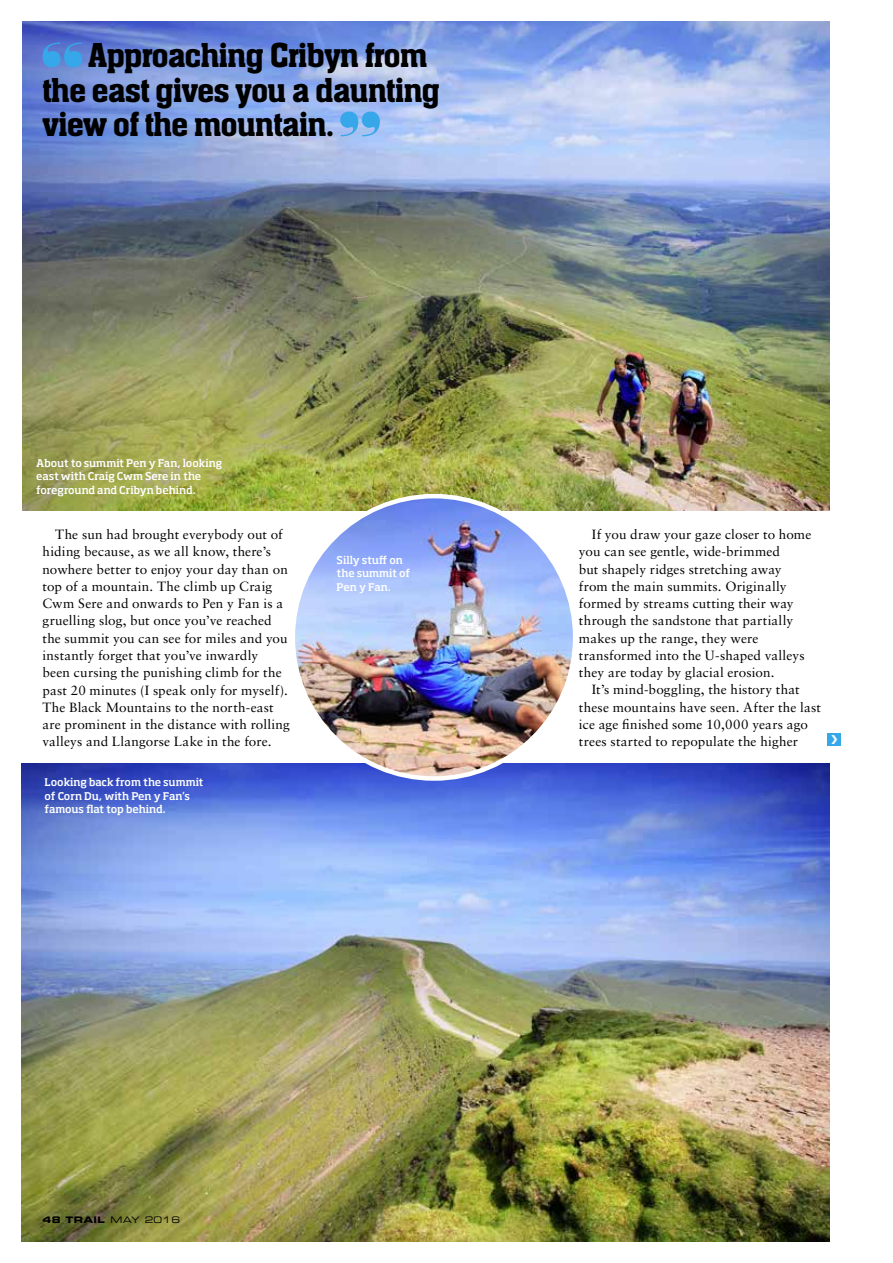
<style>
.page{position:relative;width:893px;height:1263px;background:#fff}
.page>*{position:absolute;margin:0;border:0;box-sizing:border-box;transform-origin:0 0}
.t1{font:36px/34.5px "Aachen Medium Plain";letter-spacing:-.015em;color:#000}
.t2{font:13.35px/17.2px "Sabon";letter-spacing:.01em;color:#000}
.t3{font:500 10.5px/13.5px "Soho Std";color:#fff}
.t4{font:9px "Eurostile Bold Extended Two";letter-spacing:.03em;color:#000}
.s1{font-family:"Eurostile Extended Two"}
</style>
<div class="page">
<img style="left:21px;top:763px;width:808px;height:479px">
<img style="left:23px;top:21px;width:806px;height:489px">
<img style="left:293px;top:496px;width:282px;height:282px;border-radius:141px">
<svg style="left:43px;top:43px;width:39px;height:24px"></svg>
<svg style="left:340px;top:112px;width:40px;height:24px"></svg>
<div style="left:828px;top:733px;width:13px;height:13px;background:#36a7e9"></div>
<h1 class="t1" style="left:43px;top:38px;width:399px;text-indent:46px">Approaching Cribyn from the east gives you a daunting view of the mountain.</h1>
<p class="t3" style="left:36px;top:456px;width:188px">About to summit Pen y Fan, looking east with Craig Cwm Sere in the foreground and Cribyn behind.</p>
<p class="t2" style="left:43px;top:526px;width:249px;text-indent:13px">The sun had brought everybody out of hiding because, as we all know, there’s nowhere better to enjoy your day than on top of a mountain. The climb up Craig Cwm Sere and onwards to Pen y Fan is a gruelling slog, but once you’ve reached the summit you can see for miles and you instantly forget that you’ve inwardly<br>been cursing the punishing climb for the past 20 minutes (I speak only for myself).<br>The Black Mountains to the north-east are prominent in the distance with rolling valleys and Llangorse Lake in the fore.</p>
<p class="t2" style="left:579px;top:526px;width:234px;text-indent:13px">If you draw your gaze closer to home you can see gentle, wide-brimmed<br>but shapely ridges stretching away from the main summits. Originally formed by streams cutting their way through the sandstone that partially makes up the range, they were transformed into the U-shaped valleys they are today by glacial erosion.</p>
<p class="t3" style="left:337px;top:553px;width:75px">Silly stuff on the summit of<br>Pen y Fan.</p>
<p class="t2" style="left:579px;top:681px;width:244px;text-indent:13px">It’s mind-boggling, the history that these mountains have seen. After the last ice age finished some 10,000 years ago trees started to repopulate the higher</p>
<p class="t3" style="left:45px;top:775px;width:160px">Looking back from the summit of Corn Du, with Pen y Fan’s famous flat top behind.</p>
<p class="t4" style="left:43px;top:1214px;width:139px">48 TRAIL <span class="s1">MAY 2016</span></p>
</div>
